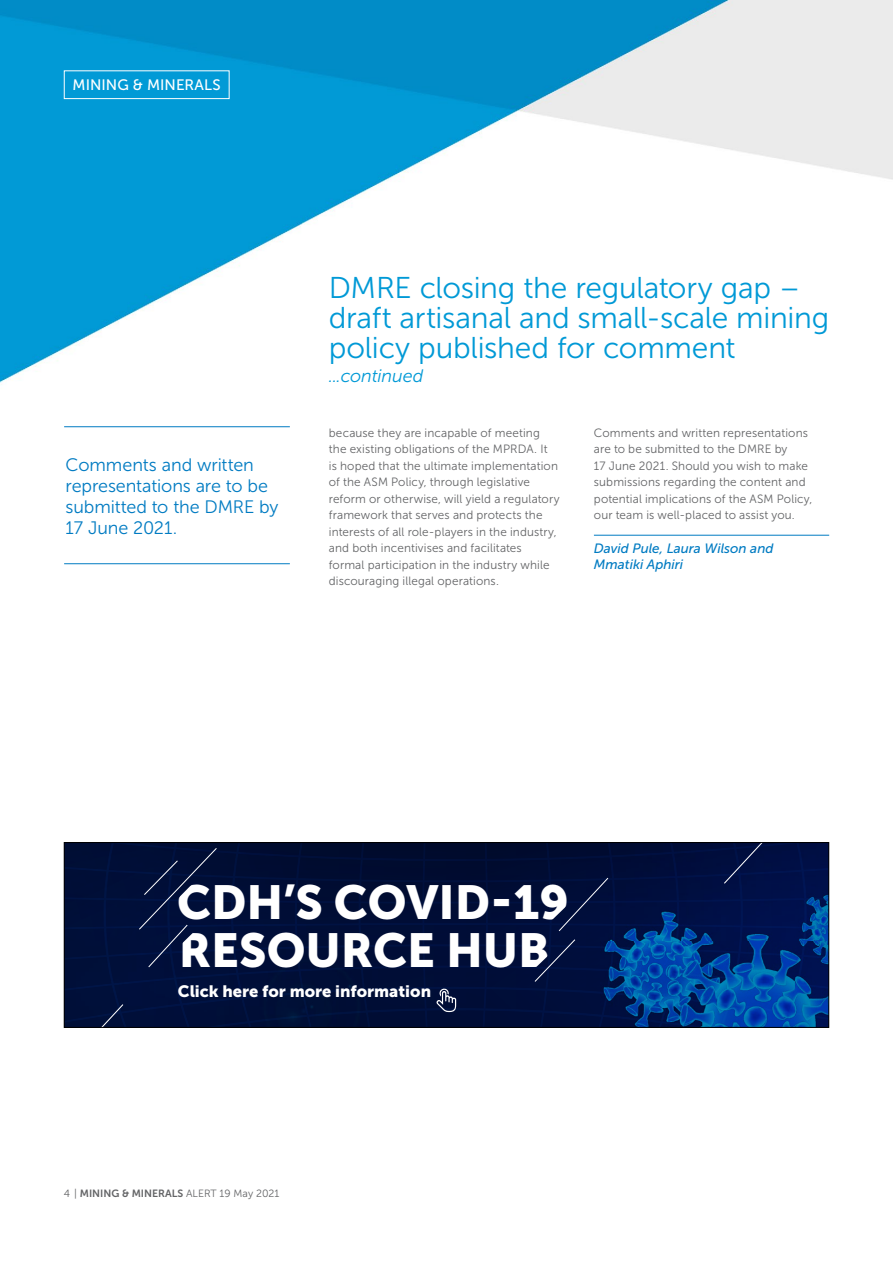
<style>
.page{position:relative;width:893px;height:1263px;background:#fff}
.page>*{position:absolute;margin:0;border:0;box-sizing:border-box;transform-origin:0 0}
.t1{font:47.4px/48px "Museo Sans 900";color:#fff}
.t2{font:30px/30px "Museo Sans 300";letter-spacing:-.01em;color:#0099d6}
.t3{font:18px/21px "Museo Sans 300";letter-spacing:-.005em;color:#007bc2}
.t4{font:italic 18px "Museo Sans 300";letter-spacing:-.005em;color:#0099d6}
.t5{font:16.35px "Museo Sans 900";color:#fff}
.t6{font:15.15px "Museo Sans 500";color:#fff}
.t7{font:italic 13.5px/16.2px "Museo Sans 500";color:#007bc2}
.t8{font:12px/16.5px "Museo Sans 300";letter-spacing:.01em;color:#636466}
.t9{font:10.5px "Museo Sans 300";color:#636466}
.s1{font-family:"Museo Sans 700"}
</style>
<div class="page">
<img style="left:0;top:0;width:893px;height:383px">
<hr style="left:64px;top:426px;width:226px;height:1px;background:#007bc2">
<hr style="left:64px;top:563px;width:226px;height:1px;background:#007bc2">
<hr style="left:594px;top:535px;width:235px;height:1px;background:#007bc2">
<div style="left:64px;top:70px;width:166px;height:29px;border:1px solid #fff"></div>
<svg style="left:64px;top:842px;width:765px;height:185px;background:#001646"></svg>
<p class="t6" style="left:73px;top:77px;width:150px">MINING &amp; MINERALS</p>
<h3 class="t3" style="left:66px;top:455px;width:214px">Comments and written representations are to be submitted to the DMRE by<br>17 June 2021.</h3>
<h2 class="t2" style="left:329px;top:273px;width:502px">DMRE closing the regulatory gap – draft artisanal and small-scale mining policy published for comment</h2>
<h3 class="t4" style="left:329px;top:366px;width:96px">...continued</h3>
<p class="t8" style="left:329px;top:425px;width:232px">because they are incapable of meeting the existing obligations of the MPRDA. It<br>is hoped that the ultimate implementation of the ASM Policy, through legislative reform or otherwise, will yield a regulatory framework that serves and protects the interests of all role-players in the industry, and both incentivises and facilitates formal participation in the industry while discouraging illegal operations.</p>
<p class="t8" style="left:594px;top:425px;width:220px">Comments and written representations are to be submitted to the DMRE by<br>17 June 2021. Should you wish to make submissions regarding the content and potential implications of the ASM Policy, our team is well-placed to assist you.</p>
<p class="t7" style="left:594px;top:540px;width:181px">David Pule, Laura Wilson and<br>Mmatiki Aphiri</p>
<h1 class="t1" style="left:177px;top:878px;width:393px">CDH’S COVID-19<br>RESOURCE HUB</h1>
<h3 class="t5" style="left:178px;top:982px;width:255px">Click here for more information</h3>
<p class="t9" style="left:64px;top:1188px;width:217px">4 | <span class="s1">MINING &amp; MINERALS</span> ALERT 19 May 2021</p>
</div>
